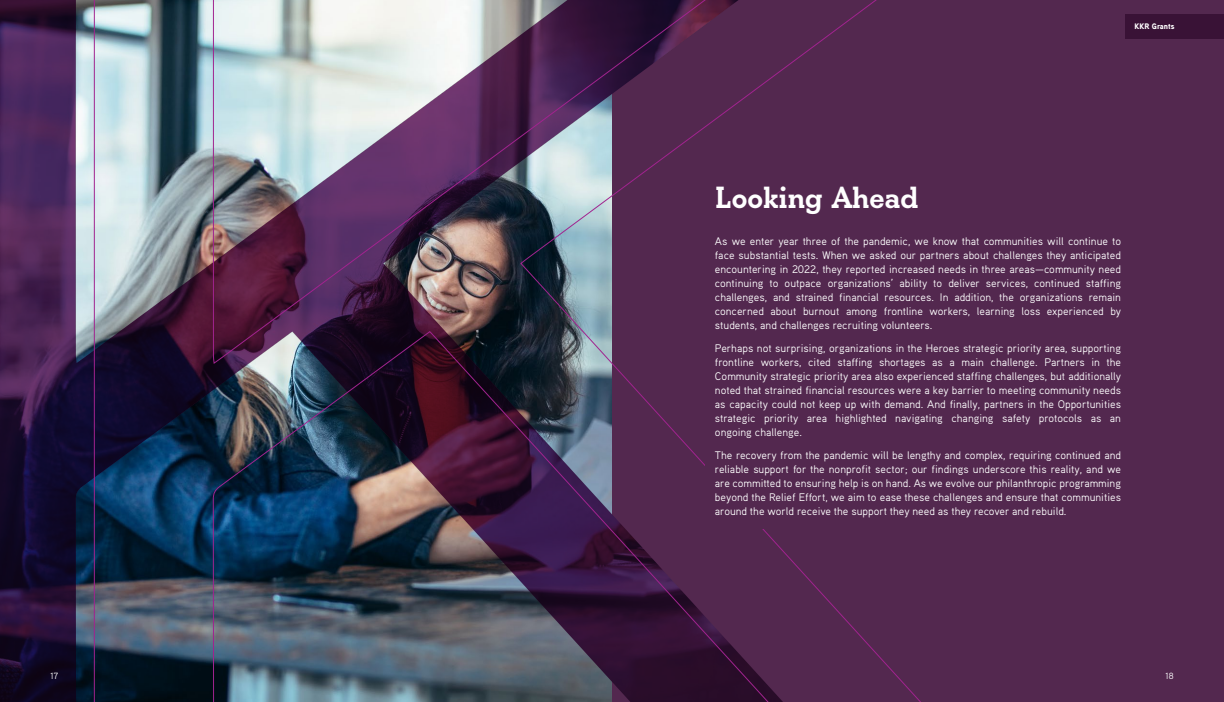
<style>
.page{position:relative;width:1224px;height:702px;background:#fff}
.page>*{position:absolute;margin:0;border:0;box-sizing:border-box;transform-origin:0 0}
.t1{font:700 32px "Beton";color:#fff}
.t2{font:11px/14px "Aaux Pro OT";color:#fff;text-align:justify}
.t3{font:9px "Aaux Pro OT";color:#fff}
.t4{font:900 8px "Aaux Pro OT";color:#fff}
</style>
<div class="page">
<div style="left:612px;top:0;width:612px;height:702px;background:#53284f"></div>
<div style="left:1126px;top:14px;width:98px;height:24px;background:#391236"></div>
<img style="left:0;top:0;width:93px;height:702px">
<img style="left:93px;top:0;width:828px;height:702px">
<div style="left:705px;top:409px;width:128px;height:120px;background:#53284f"></div>
<p class="t4" style="left:1135px;top:21px;width:41px">KKR Grants</p>
<h1 class="t1" style="left:715px;top:180px;width:205px">Looking Ahead</h1>
<p class="t2" style="left:715px;top:234px;width:408px">As we enter year three of the pandemic, we know that communities will continue to face substantial tests. When we asked our partners about challenges they anticipated encountering in 2022, they reported increased needs in three areas—community need continuing to outpace organizations’ ability to deliver services, continued staffing challenges, and strained financial resources. In addition, the organizations remain concerned about burnout among frontline workers, learning loss experienced by students, and challenges recruiting volunteers.</p>
<p class="t2" style="left:715px;top:341px;width:408px">Perhaps not surprising, organizations in the Heroes strategic priority area, supporting frontline workers, cited staffing shortages as a main challenge. Partners in the Community strategic priority area also experienced staffing challenges, but additionally noted that strained financial resources were a key barrier to meeting community needs as capacity could not keep up with demand. And finally, partners in the Opportunities strategic priority area highlighted navigating changing safety protocols as an ongoing challenge.</p>
<p class="t2" style="left:715px;top:448px;width:408px">The recovery from the pandemic will be lengthy and complex, requiring continued and reliable support for the nonprofit sector; our findings underscore this reality, and we are committed to ensuring help is on hand. As we evolve our philanthropic programming beyond the Relief Effort, we aim to ease these challenges and ensure that communities around the world receive the support they need as they recover and rebuild.</p>
<p class="t3" style="left:50px;top:670px;width:9px">17</p>
<p class="t3" style="left:1165px;top:670px;width:10px">18</p>
</div>
